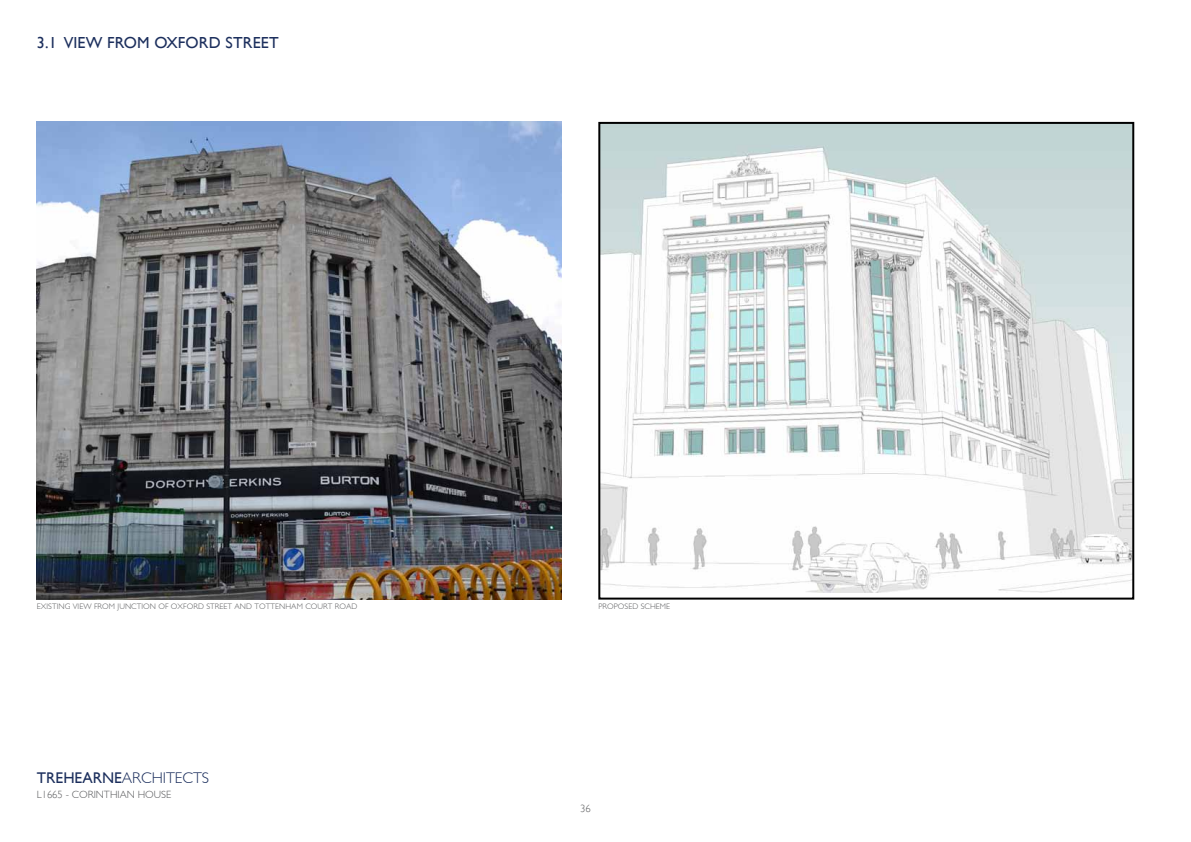
<style>
.page{position:relative;width:1191px;height:842px;background:#fff}
.page>*{position:absolute;margin:0;border:0;box-sizing:border-box;transform-origin:0 0}
.t1{font:16px "Gill Sans";color:#1c2f5d}
.t2{font:300 15.5px "Gill Sans";color:#1c2f5d}
.t3{font:300 10.5px "Gill Sans";color:#58595b}
.t4{font:300 8px "Gill Sans";letter-spacing:.01em;color:#58595b}
.s1{font-weight:400}
</style>
<div class="page">
<img style="left:37px;top:122px;width:524px;height:478px">
<img style="left:601px;top:125px;width:530px;height:468px">
<div style="left:598px;top:122px;width:536px;height:478px;border:2px solid #000"></div>
<h1 class="t1" style="left:37px;top:33px;width:82px">3.1 VIEW FROM</h1>
<h1 class="t1" style="left:154px;top:33px;width:12px">OXFORD</h1>
<h1 class="t1" style="left:225px;top:33px;width:10px">STREET</h1>
<p class="t4" style="left:37px;top:602px;width:15px">EXISTING</p>
<p class="t4" style="left:73px;top:602px;width:50px">VIEW FROM JUNCTI</p>
<p class="t4" style="left:143px;top:602px;width:69px">ON OF OXFORD STREET</p>
<p class="t4" style="left:234px;top:602px;width:7px">AND</p>
<p class="t4" style="left:254px;top:602px;width:18px">TOTTENHAM</p>
<p class="t4" style="left:305px;top:602px;width:18px">COURT</p>
<p class="t4" style="left:335px;top:602px;width:18px">ROAD</p>
<p class="t4" style="left:598px;top:602px;width:32px">PROPOSED</p>
<p class="t4" style="left:641px;top:602px;width:6px">SCHEME</p>
<h2 class="t2" style="left:37px;top:769px;width:174px"><span class="s1">TREHEARNE</span>ARCHITECTS</h2>
<h3 class="t3" style="left:37px;top:788px;width:136px">L1665 - CORINTHIAN HOUSE</h3>
<h3 class="t3" style="left:580px;top:803px;width:12px">36</h3>
</div>
